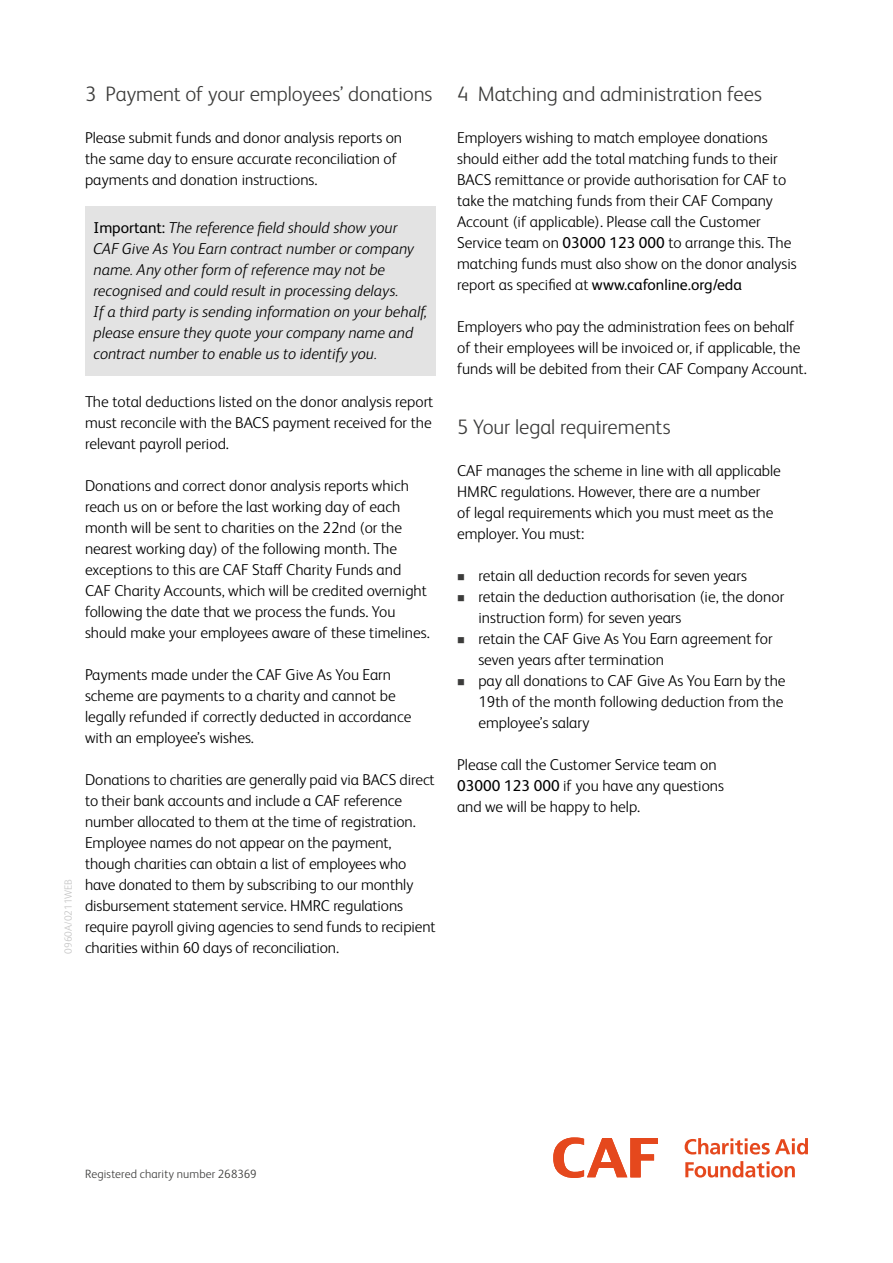
<style>
.page{position:relative;width:893px;height:1263px;background:#fff}
.page>*{position:absolute;margin:0;border:0;box-sizing:border-box;transform-origin:0 0}
.Body_copy{font:300 21px "FS Albert Pro";letter-spacing:-.005em;color:#3c3c3b}
.Body_copy-2{font:300 15.75px/21px "FS Albert Pro";color:#000}
.Body_copy-3{font:italic 300 15.75px/21px "FS Albert Pro";letter-spacing:-.005em;color:#000}
.t1{font:300 12px "FS Albert Pro";letter-spacing:.015em;color:#3c3c3b}
.t2{font:300 10.5px "FS Albert Pro";color:#c6c6c6}
.s1{font-weight:400;font-style:normal}
.s2{font-weight:400}
.s3{color:#3c3c3b}
</style>
<div class="page">
<svg style="left:553px;top:1137px;width:105px;height:41px"></svg>
<svg style="left:685px;top:1138px;width:123px;height:16px"></svg>
<svg style="left:685px;top:1161px;width:110px;height:16px"></svg>
<div style="left:85px;top:206px;width:351px;height:169px;background:#e3e3e3"></div>
<p class="t2" style="left:61px;top:954px;width:76px;rotate:-90deg">0960A/0211WEB</p>
<p class="Body_copy" style="left:85px;top:80px;width:349px">3 Payment of your employees’ donations</p>
<p class="Body_copy-2" style="left:85px;top:126px;width:319px">Please submit funds and donor analysis reports on the same day to ensure accurate reconciliation of payments and donation instructions.</p>
<p class="Body_copy-3" style="left:94px;top:216px;width:335px"><span class="s1">Important:</span> The reference field should show your<br>CAF Give As You Earn contract number or company name. Any other form of reference may not be recognised and could result in processing delays.<br>If a third party is sending information on your behalf, please ensure they quote your company name and contract number to enable us to identify you.</p>
<p class="Body_copy-2" style="left:85px;top:390px;width:350px;text-align:justify">The total deductions listed on the donor analysis report must reconcile with the BACS payment received for the relevant payroll period.</p>
<p class="Body_copy-2" style="left:85px;top:474px;width:346px">Donations and correct donor analysis reports which reach us on or before the last working day of each month will be sent to charities on the 22nd (or the nearest working day) of the following month. The exceptions to this are CAF Staff Charity Funds and CAF Charity Accounts, which will be credited overnight following the date that we process the funds. You should make your employees aware of these timelines.</p>
<p class="Body_copy-2" style="left:85px;top:663px;width:328px">Payments made under the CAF Give As You Earn scheme are payments to a charity and cannot be legally refunded if correctly deducted in accordance with an employee’s wishes.</p>
<p class="Body_copy-2" style="left:85px;top:768px;width:352px">Donations to charities are generally paid via BACS direct to their bank accounts and include a CAF reference number allocated to them at the time of registration.<br>Employee names do not appear on the payment, though charities can obtain a list of employees who have donated to them by subscribing to our monthly disbursement statement service. HMRC regulations require payroll giving agencies to send funds to recipient charities within 60 days of reconciliation.</p>
<p class="Body_copy" style="left:457px;top:80px;width:306px">4 Matching and administration fees</p>
<p class="Body_copy-2" style="left:457px;top:126px;width:341px">Employers wishing to match employee donations should either add the total matching funds to their BACS remittance or provide authorisation for CAF to take the matching funds from their CAF Company Account (if applicable). Please call the Customer Service team on <span class="s2">03000 123 000</span> to arrange this. The matching funds must also show on the donor analysis report as specified at <span class="s2">www.cafonline.org/eda</span></p>
<p class="Body_copy-2" style="left:457px;top:315px;width:351px">Employers who pay the administration fees on behalf of their employees will be invoiced or, if applicable, the funds will be debited from their CAF Company Account.</p>
<p class="Body_copy" style="left:457px;top:413px;width:215px">5 Your legal requirements</p>
<p class="Body_copy-2" style="left:457px;top:459px;width:325px">CAF manages the scheme in line with all applicable HMRC regulations. However, there are a number<br>of legal requirements which you must meet as the employer. You must:</p>
<p class="Body_copy-2" style="left:457px;top:564px;width:291px"><span class="s3">■</span> retain all deduction records for seven years</p>
<p class="Body_copy-2" style="left:478px;top:585px;width:307px;text-indent:-21px"><span class="s3">■</span> retain the deduction authorisation (ie, the donor instruction form) for seven years</p>
<p class="Body_copy-2" style="left:478px;top:627px;width:296px;text-indent:-21px"><span class="s3">■</span> retain the CAF Give As You Earn agreement for seven years after termination</p>
<p class="Body_copy-2" style="left:478px;top:669px;width:309px;text-indent:-21px"><span class="s3">■</span> pay all donations to CAF Give As You Earn by the<br>19th of the month following deduction from the employee’s salary</p>
<p class="Body_copy-2" style="left:457px;top:753px;width:268px">Please call the Customer Service team on<br><span class="s2">03000 123 000</span> if you have any questions and we will be happy to help.</p>
<p class="t1" style="left:85px;top:1165px;width:173px">Registered charity number 268369</p>
</div>
